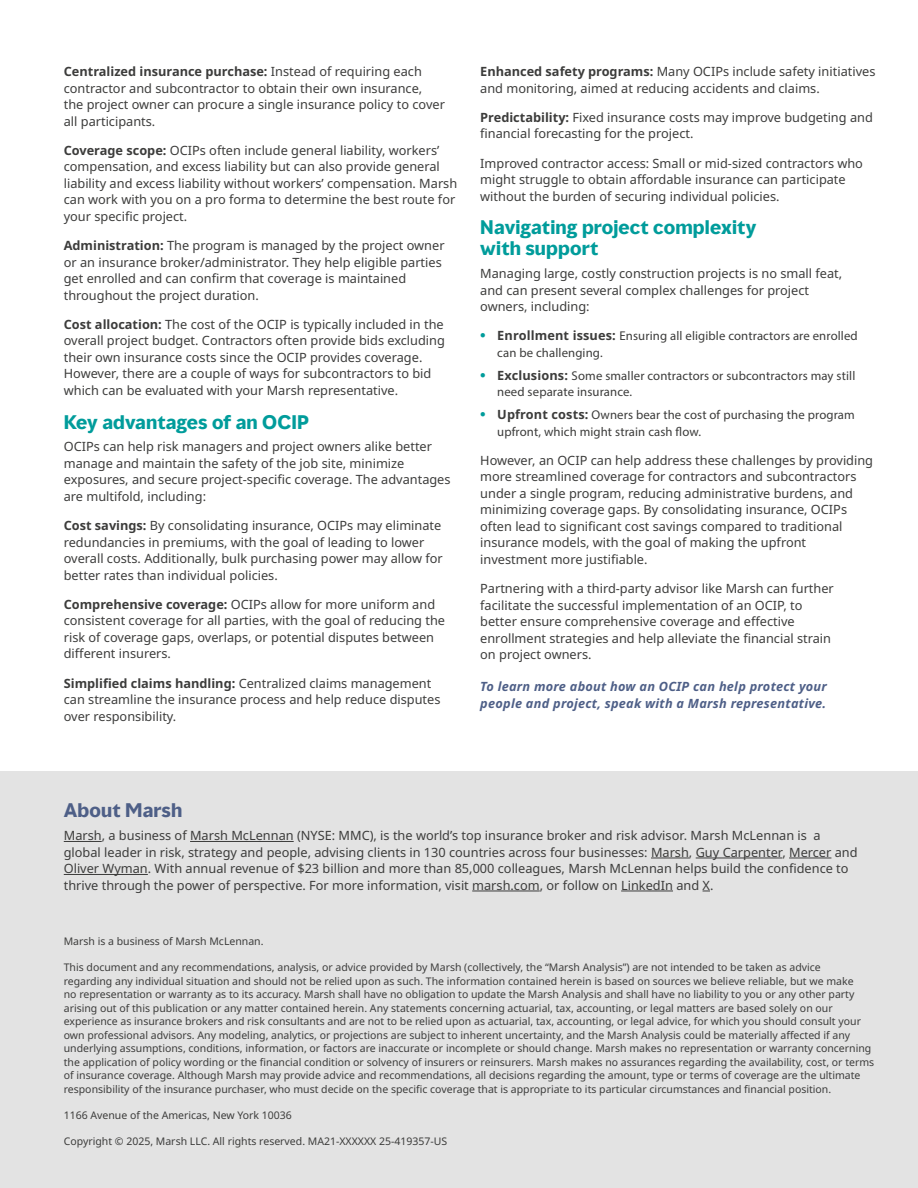
<style>
.page{position:relative;width:918px;height:1188px;background:#fff}
.page>*{position:absolute;margin:0;border:0;box-sizing:border-box;transform-origin:0 0}
.Body_Subhead__12_14__Turquoise{font:700 18px/21px "MMC Display";letter-spacing:.01em;color:#009c9b}
.Sidebar_Subhead__12_14{font:700 18px "MMC Display";letter-spacing:.01em;color:#4e5f87}
.Body__8_5_11{font:12.75px/16.5px "Noto Sans";color:#3c3c3b}
.About_Marsh_Body__8_5_11{font:12.75px/16.5px "Noto Sans";color:#3c3c3b}
.t1{font:12.75px/16.5px "Myriad Pro";letter-spacing:.01em;color:#3c3c3b}
.Contact_Email__8_5_11{font:italic 700 12.75px/16.5px "Noto Sans";letter-spacing:.02em;color:#4e5f87}
.Legal__7_9{font:10.5px/13.5px "Noto Sans";color:#3c3c3b}
.About_Marsh_Body__8_5_11-2{font:10.5px "Noto Sans";color:#3c3c3b}
.s1{font-weight:700}
.s2{font-family:"MMC Display";font-weight:700;color:#009c9b}
.s3{font-family:"Noto Sans";font-weight:700}
</style>
<div class="page">
<div style="left:0;top:771px;width:918px;height:417px;background:#e3e3e3"></div>
<hr style="left:64px;top:841px;width:38px;height:1px;background:#3c3c3b">
<hr style="left:190px;top:841px;width:104px;height:1px;background:#3c3c3b">
<hr style="left:651px;top:858px;width:38px;height:1px;background:#3c3c3b">
<hr style="left:696px;top:858px;width:86px;height:1px;background:#3c3c3b">
<hr style="left:789px;top:858px;width:42px;height:1px;background:#3c3c3b">
<hr style="left:64px;top:874px;width:84px;height:1px;background:#3c3c3b">
<hr style="left:472px;top:891px;width:68px;height:1px;background:#3c3c3b">
<hr style="left:621px;top:891px;width:52px;height:1px;background:#3c3c3b">
<p class="Body__8_5_11" style="left:64px;top:63px;width:383px"><span class="s1">Centralized insurance purchase:</span> Instead of requiring each contractor and subcontractor to obtain their own insurance, the project owner can procure a single insurance policy to cover all participants.</p>
<p class="Body__8_5_11" style="left:64px;top:142px;width:395px"><span class="s1">Coverage scope:</span> OCIPs often include general liability, workers’ compensation, and excess liability but can also provide general liability and excess liability without workers’ compensation. Marsh can work with you on a pro forma to determine the best route for your specific project.</p>
<p class="Body__8_5_11" style="left:64px;top:237px;width:382px"><span class="s1">Administration:</span> The program is managed by the project owner or an insurance broker/administrator. They help eligible parties get enrolled and can confirm that coverage is maintained throughout the project duration.</p>
<p class="Body__8_5_11" style="left:64px;top:316px;width:383px"><span class="s1">Cost allocation:</span> The cost of the OCIP is typically included in the overall project budget. Contractors often provide bids excluding their own insurance costs since the OCIP provides coverage.<br>However, there are a couple of ways for subcontractors to bid which can be evaluated with your Marsh representative.</p>
<h3 class="Body_Subhead__12_14__Turquoise" style="left:64px;top:412px;width:247px">Key advantages of an OCIP</h3>
<p class="Body__8_5_11" style="left:64px;top:439px;width:388px">OCIPs can help risk managers and project owners alike better manage and maintain the safety of the job site, minimize exposures, and secure project-specific coverage. The advantages are multifold, including:</p>
<p class="Body__8_5_11" style="left:64px;top:518px;width:380px"><span class="s1">Cost savings:</span> By consolidating insurance, OCIPs may eliminate redundancies in premiums, with the goal of leading to lower overall costs. Additionally, bulk purchasing power may allow for better rates than individual policies.</p>
<p class="Body__8_5_11" style="left:64px;top:596px;width:383px"><span class="s1">Comprehensive coverage:</span> OCIPs allow for more uniform and consistent coverage for all parties, with the goal of reducing the risk of coverage gaps, overlaps, or potential disputes between different insurers.</p>
<p class="Body__8_5_11" style="left:64px;top:675px;width:378px"><span class="s1">Simplified claims handling:</span> Centralized claims management can streamline the insurance process and help reduce disputes over responsibility.</p>
<p class="Body__8_5_11" style="left:480px;top:63px;width:397px"><span class="s1">Enhanced safety programs:</span> Many OCIPs include safety initiatives and monitoring, aimed at reducing accidents and claims.</p>
<p class="Body__8_5_11" style="left:480px;top:109px;width:394px"><span class="s1">Predictability:</span> Fixed insurance costs may improve budgeting and financial forecasting for the project.</p>
<p class="Body__8_5_11" style="left:480px;top:155px;width:384px">Improved contractor access: Small or mid-sized contractors who might struggle to obtain affordable insurance can participate without the burden of securing individual policies.</p>
<h3 class="Body_Subhead__12_14__Turquoise" style="left:480px;top:217px;width:278px">Navigating project complexity with support</h3>
<p class="Body__8_5_11" style="left:480px;top:266px;width:364px">Managing large, costly construction projects is no small feat, and can present several complex challenges for project owners, including:</p>
<p class="t1" style="left:497px;top:328px;width:362px;text-indent:-17px"><span class="s2">•</span> <span class="s3">Enrollment issues:</span> Ensuring all eligible contractors are enrolled can be challenging.</p>
<p class="t1" style="left:497px;top:367px;width:360px;text-indent:-17px"><span class="s2">•</span> <span class="s3">Exclusions:</span> Some smaller contractors or subcontractors may still need separate insurance.</p>
<p class="t1" style="left:497px;top:406px;width:359px;text-indent:-17px"><span class="s2">•</span> <span class="s3">Upfront costs:</span> Owners bear the cost of purchasing the program upfront, which might strain cash flow.</p>
<p class="Body__8_5_11" style="left:480px;top:452px;width:394px">However, an OCIP can help address these challenges by providing more streamlined coverage for contractors and subcontractors under a single program, reducing administrative burdens, and minimizing coverage gaps. By consolidating insurance, OCIPs often lead to significant cost savings compared to traditional insurance models, with the goal of making the upfront investment more justifiable.</p>
<p class="Body__8_5_11" style="left:480px;top:581px;width:355px">Partnering with a third-party advisor like Marsh can further facilitate the successful implementation of an OCIP, to better ensure comprehensive coverage and effective enrollment strategies and help alleviate the financial strain on project owners.</p>
<p class="Contact_Email__8_5_11" style="left:480px;top:679px;width:348px">To learn more about how an OCIP can help protect your people and project, speak with a Marsh representative.</p>
<h4 class="Sidebar_Subhead__12_14" style="left:64px;top:799px;width:120px">About Marsh</h4>
<p class="About_Marsh_Body__8_5_11" style="left:64px;top:828px;width:795px">Marsh, a business of Marsh McLennan (NYSE: MMC), is the world’s top insurance broker and risk advisor. Marsh McLennan is a global leader in risk, strategy and people, advising clients in 130 countries across four businesses: Marsh, Guy Carpenter, Mercer and Oliver Wyman. With annual revenue of $23 billion and more than 85,000 colleagues, Marsh McLennan helps build the confidence to thrive through the power of perspective. For more information, visit marsh.com, or follow on LinkedIn and X.</p>
<p class="About_Marsh_Body__8_5_11-2" style="left:64px;top:934px;width:201px">Marsh is a business of Marsh McLennan.</p>
<p class="Legal__7_9" style="left:64px;top:961px;width:812px">This document and any recommendations, analysis, or advice provided by Marsh (collectively, the “Marsh Analysis”) are not intended to be taken as advice<br>regarding any individual situation and should not be relied upon as such. The information contained herein is based on sources we believe reliable, but we make<br>no representation or warranty as to its accuracy. Marsh shall have no obligation to update the Marsh Analysis and shall have no liability to you or any other party arising out of this publication or any matter contained herein. Any statements concerning actuarial, tax, accounting, or legal matters are based solely on our experience as insurance brokers and risk consultants and are not to be relied upon as actuarial, tax, accounting, or legal advice, for which you should consult your own professional advisors. Any modeling, analytics, or projections are subject to inherent uncertainty, and the Marsh Analysis could be materially affected if any underlying assumptions, conditions, information, or factors are inaccurate or incomplete or should change. Marsh makes no representation or warranty concerning the application of policy wording or the financial condition or solvency of insurers or reinsurers. Marsh makes no assurances regarding the availability, cost, or terms of insurance coverage. Although Marsh may provide advice and recommendations, all decisions regarding the amount, type or terms of coverage are the ultimate responsibility of the insurance purchaser, who must decide on the specific coverage that is appropriate to its particular circumstances and financial position.</p>
<p class="Legal__7_9" style="left:64px;top:1109px;width:230px">1166 Avenue of the Americas, New York 10036</p>
<p class="Legal__7_9" style="left:64px;top:1135px;width:385px">Copyright © 2025, Marsh LLC. All rights reserved. MA21-XXXXXX 25-419357-US</p>
</div>
